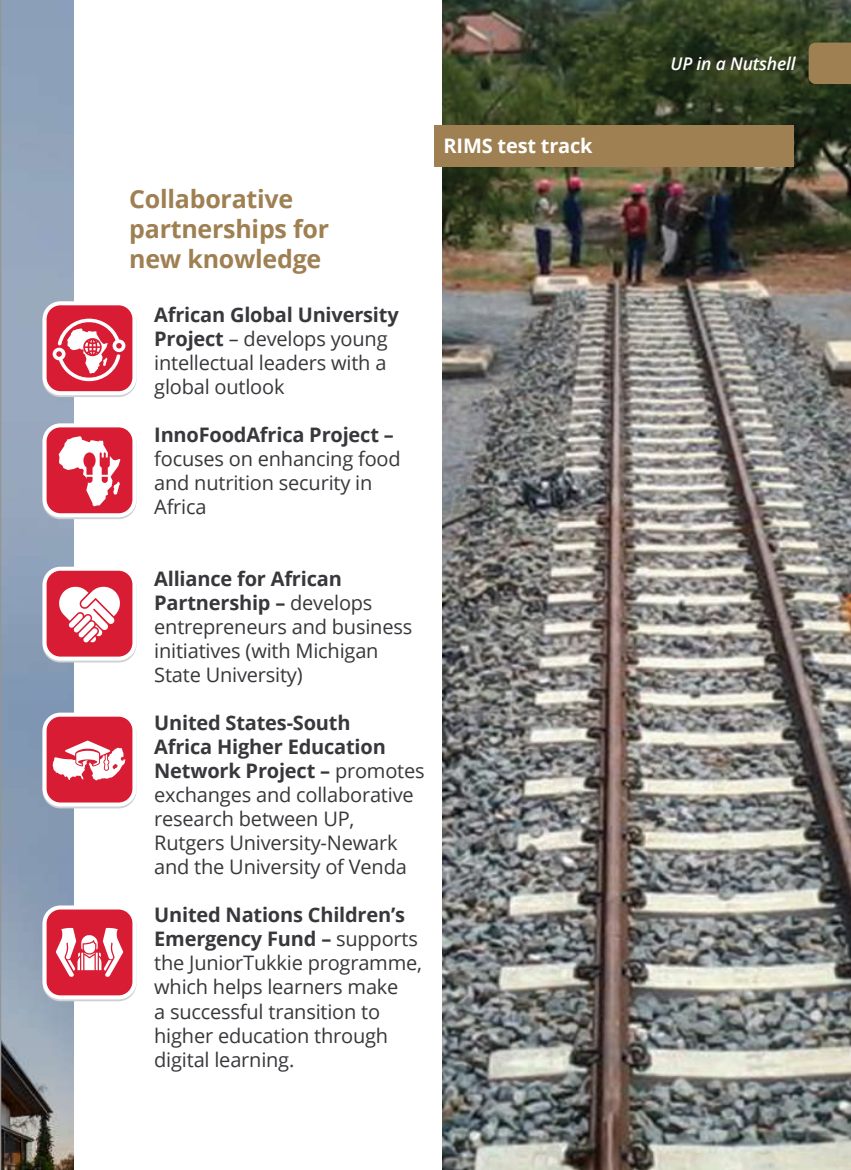
<style>
.page{position:relative;width:851px;height:1170px;background:#fff}
.page>*{position:absolute;margin:0;border:0;box-sizing:border-box;transform-origin:0 0}
.t1{font:700 25px/30px "Open Sans";letter-spacing:-.01em;color:#9f8052}
.t2{font:20px/24px "Open Sans";letter-spacing:-.01em;color:#38383c}
.t3{font:700 20px "Open Sans";letter-spacing:-.01em;color:#38383c}
.t4{font:700 20px "Open Sans";letter-spacing:-.01em;color:#fff}
.t5{font:italic 600 17.5px "Open Sans";letter-spacing:-.01em;color:#fff}
.s1{font-weight:700}
</style>
<div class="page">
<img style="left:1px;top:0;width:72px;height:1169px">
<img style="left:442px;top:0;width:408px;height:1169px">
<svg style="left:43px;top:425px;width:93px;height:94px"></svg>
<svg style="left:43px;top:423px;width:93px;height:94px"></svg>
<div style="left:47px;top:427px;width:85px;height:86px;background:#d81c33;border-radius:14px"></div>
<svg style="left:43px;top:714px;width:93px;height:94px"></svg>
<svg style="left:43px;top:712px;width:93px;height:94px"></svg>
<div style="left:47px;top:716px;width:85px;height:86px;background:#d81c33;border-radius:14px"></div>
<svg style="left:43px;top:907px;width:93px;height:94px"></svg>
<svg style="left:43px;top:905px;width:93px;height:94px"></svg>
<div style="left:47px;top:909px;width:85px;height:86px;background:#d81c33;border-radius:14px"></div>
<svg style="left:43px;top:569px;width:93px;height:93px"></svg>
<svg style="left:43px;top:566px;width:93px;height:94px"></svg>
<div style="left:47px;top:570px;width:85px;height:86px;background:#d81c33;border-radius:14px"></div>
<svg style="left:59px;top:586px;width:61px;height:56px"></svg>
<svg style="left:43px;top:303px;width:93px;height:94px"></svg>
<svg style="left:43px;top:301px;width:93px;height:94px"></svg>
<div style="left:47px;top:305px;width:85px;height:86px;background:#d81c33;border-radius:14px"></div>
<div style="left:434px;top:125px;width:359px;height:42px;background:#9f8052"></div>
<svg style="left:53px;top:318px;width:72px;height:63px"></svg>
<svg style="left:59px;top:436px;width:61px;height:70px"></svg>
<svg style="left:53px;top:740px;width:72px;height:40px"></svg>
<svg style="left:56px;top:927px;width:67px;height:50px"></svg>
<div style="left:808px;top:43px;width:42px;height:41px;background:#9f8052"></div>
<hr style="left:0;top:0;width:1px;height:1169px;background:#939598">
<p class="t1" style="left:129px;top:183px;width:201px">Collaborative partnerships for new knowledge</p>
<p class="t2" style="left:154px;top:302px;width:246px"><span class="s1">African Global University<br>Project</span> – develops young intellectual leaders with a global outlook</p>
<p class="t3" style="left:154px;top:421px;width:241px">InnoFoodAfrica Project –</p>
<p class="t2" style="left:154px;top:446px;width:248px">focuses on enhancing food and nutrition security in<br>Africa</p>
<p class="t4" style="left:443px;top:131px;width:150px">RIMS test track</p>
<p class="t2" style="left:154px;top:566px;width:259px"><span class="s1">Alliance for African<br>Partnership –</span> develops entrepreneurs and business initiatives (with Michigan<br>State University)</p>
<p class="t2" style="left:154px;top:710px;width:272px"><span class="s1">United States-South<br>Africa Higher Education<br>Network Project –</span> promotes exchanges and collaborative research between UP,<br>Rutgers University-Newark and the University of Venda</p>
<p class="t2" style="left:154px;top:902px;width:269px"><span class="s1">United Nations Children’s<br>Emergency Fund –</span> supports the JuniorTukkie programme, which helps learners make<br>a successful transition to higher education through digital learning.</p>
<p class="t5" style="left:670px;top:52px;width:126px">UP in a Nutshell</p>
</div>
